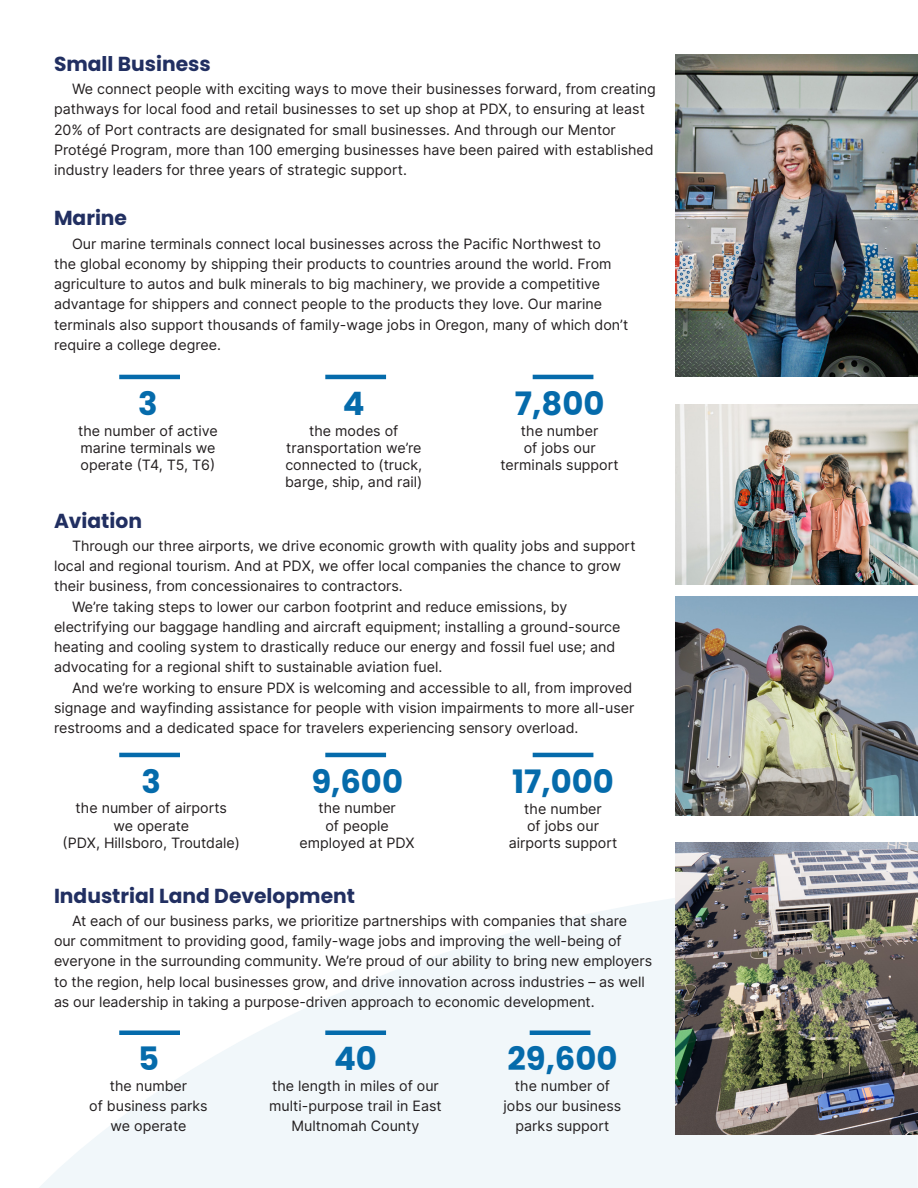
<style>
.page{position:relative;width:918px;height:1188px;background:#fff}
.page>*{position:absolute;margin:0;border:0;box-sizing:border-box;transform-origin:0 0}
.t1{font:700 32.25px "Poppins";color:#056bab}
.t2{font:700 20.25px "Poppins";color:#212f61}
.t3{font:14.25px/20.2px "Inter";color:#231f20;text-align:center}
</style>
<div class="page">
<img style="left:676px;top:404px;width:242px;height:180px">
<svg style="left:39px;top:880px;width:878px;height:308px;fill:#f1f7fa"></svg>
<img style="left:675px;top:597px;width:243px;height:218px">
<img style="left:676px;top:54px;width:242px;height:323px">
<img style="left:676px;top:842px;width:242px;height:293px">
<div style="left:119px;top:1030px;width:61px;height:5px;background:#056bab"></div>
<hr style="left:119px;top:753px;width:61px;height:4px;background:#056bab">
<hr style="left:119px;top:375px;width:61px;height:4px;background:#056bab">
<div style="left:325px;top:1030px;width:61px;height:5px;background:#056bab"></div>
<hr style="left:325px;top:753px;width:61px;height:4px;background:#056bab">
<hr style="left:325px;top:375px;width:61px;height:4px;background:#056bab">
<div style="left:530px;top:1030px;width:60px;height:5px;background:#056bab"></div>
<hr style="left:533px;top:753px;width:60px;height:4px;background:#056bab">
<hr style="left:533px;top:375px;width:60px;height:4px;background:#056bab">
<p class="t2" style="left:54px;top:52px;width:158px">Small Business</p>
<p class="t3" style="left:54px;top:78px;width:603px;text-align:left;text-indent:18px">We connect people with exciting ways to move their businesses forward, from creating pathways for local food and retail businesses to set up shop at PDX, to ensuring at least 20% of Port contracts are designated for small businesses. And through our Mentor Protégé Program, more than 100 emerging businesses have been paired with established industry leaders for three years of strategic support.</p>
<p class="t2" style="left:54px;top:206px;width:75px">Marine</p>
<p class="t3" style="left:54px;top:233px;width:576px;text-align:left;text-indent:18px">Our marine terminals connect local businesses across the Pacific Northwest to<br>the global economy by shipping their products to countries around the world. From agriculture to autos and bulk minerals to big machinery, we provide a competitive advantage for shippers and connect people to the products they love. Our marine terminals also support thousands of family-wage jobs in Oregon, many of which don’t require a college degree.</p>
<p class="t1" style="left:138px;top:385px;width:21px">3</p>
<p class="t3" style="left:78px;top:422px;width:141px;line-height:17.2px;text-align:left">the number of active marine terminals we operate (T4, T5, T6)</p>
<p class="t1" style="left:343px;top:385px;width:23px">4</p>
<p class="t3" style="left:285px;top:422px;width:139px;line-height:17.2px">the modes of transportation we’re connected to (truck, barge, ship, and rail)</p>
<p class="t1" style="left:515px;top:385px;width:91px">7,800</p>
<p class="t3" style="left:501px;top:422px;width:120px;line-height:17.2px">the number<br>of jobs our terminals support</p>
<p class="t2" style="left:54px;top:509px;width:90px">Aviation</p>
<p class="t3" style="left:54px;top:535px;width:583px;text-align:left;text-indent:18px">Through our three airports, we drive economic growth with quality jobs and support local and regional tourism. And at PDX, we offer local companies the chance to grow their business, from concessionaires to contractors.</p>
<p class="t3" style="left:54px;top:596px;width:568px;text-align:left;text-indent:18px">We’re taking steps to lower our carbon footprint and reduce emissions, by electrifying our baggage handling and aircraft equipment; installing a ground-source heating and cooling system to drastically reduce our energy and fossil fuel use; and advocating for a regional shift to sustainable aviation fuel.</p>
<p class="t3" style="left:54px;top:677px;width:582px;text-align:left;text-indent:18px">And we’re working to ensure PDX is welcoming and accessible to all, from improved signage and wayfinding assistance for people with vision impairments to more all-user restrooms and a dedicated space for travelers experiencing sensory overload.</p>
<p class="t1" style="left:142px;top:763px;width:21px">3</p>
<p class="t3" style="left:63px;top:799px;width:179px;line-height:17.2px">the number of airports<br>we operate<br>(PDX, Hillsboro, Troutdale)</p>
<p class="t1" style="left:311px;top:763px;width:93px">9,600</p>
<p class="t3" style="left:300px;top:799px;width:117px;line-height:17.2px">the number<br>of people employed at PDX</p>
<p class="t1" style="left:512px;top:763px;width:103px">17,000</p>
<p class="t3" style="left:509px;top:799px;width:110px;line-height:17.2px">the number<br>of jobs our airports support</p>
<p class="t2" style="left:54px;top:884px;width:303px">Industrial Land Development</p>
<p class="t3" style="left:54px;top:910px;width:600px;text-align:left;text-indent:18px">At each of our business parks, we prioritize partnerships with companies that share our commitment to providing good, family-wage jobs and improving the well-being of everyone in the surrounding community. We’re proud of our ability to bring new employers to the region, help local businesses grow, and drive innovation across industries – as well as our leadership in taking a purpose-driven approach to economic development.</p>
<p class="t1" style="left:138px;top:1040px;width:22px">5</p>
<p class="t3" style="left:89px;top:1075px;width:120px">the number<br>of business parks we operate</p>
<p class="t1" style="left:507px;top:1040px;width:112px">29,600</p>
<p class="t3" style="left:504px;top:1075px;width:119px">the number of jobs our business parks support</p>
<p class="t1" style="left:334px;top:1040px;width:44px">40</p>
<p class="t3" style="left:269px;top:1075px;width:174px">the length in miles of our multi-purpose trail in East<br>Multnomah County</p>
</div>
